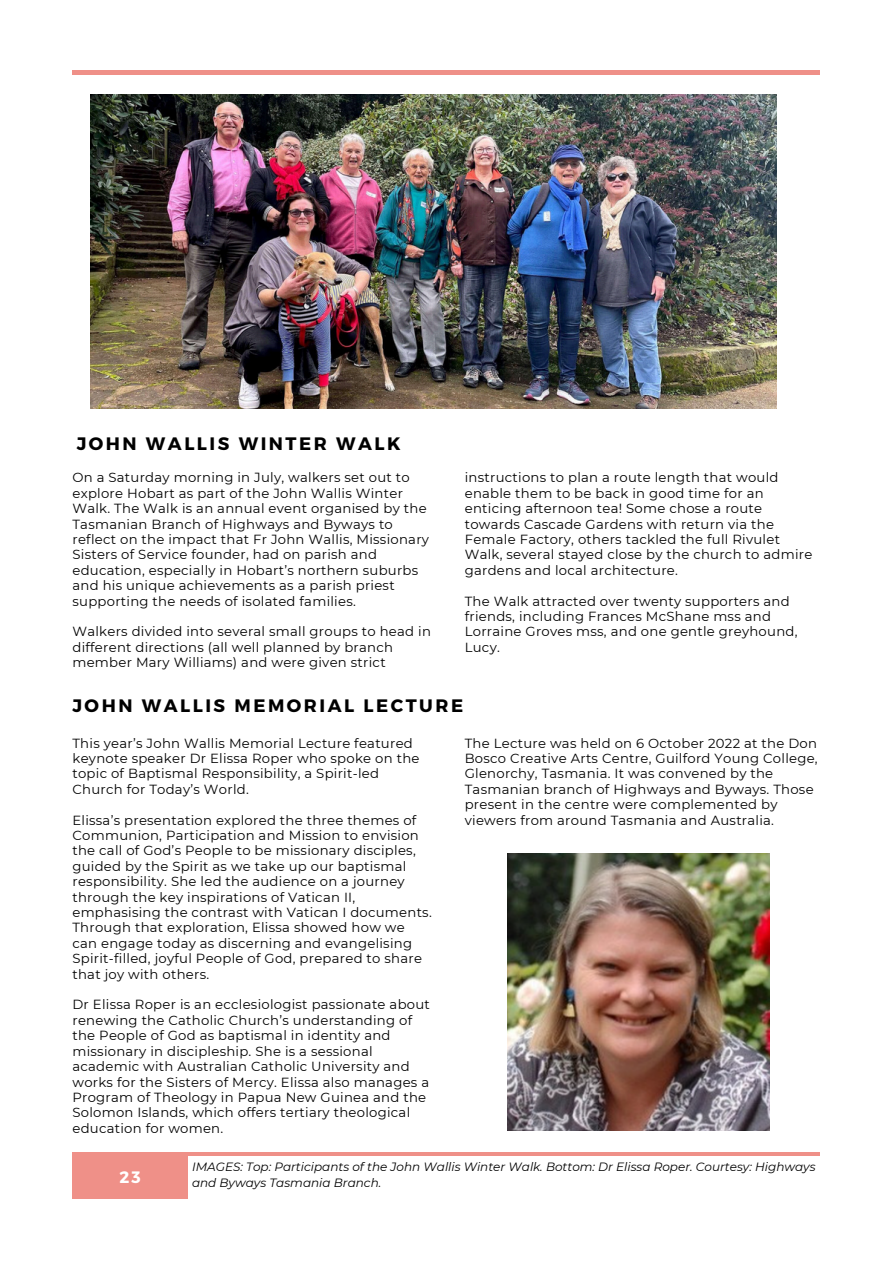
<style>
.page{position:relative;width:894px;height:1264px;background:#fff}
.page>*{position:absolute;margin:0;border:0;box-sizing:border-box;transform-origin:0 0}
.t1{font:700 18px "Montserrat";letter-spacing:.14em;color:#000}
.t2{font:700 16.5px "Montserrat";color:#fff}
.t3{font:13.2px/15.5px "Montserrat";letter-spacing:.02em;color:#000}
.t4{font:italic 12px/16px "Montserrat";color:#000}
</style>
<div class="page">
<hr style="left:72px;top:71px;width:747px;height:3px;background:#ef9088">
<div style="left:72px;top:1152px;width:115px;height:46px;background:#ef9088"></div>
<hr style="left:72px;top:1152px;width:747px;height:3px;background:#ef9088">
<img style="left:91px;top:95px;width:685px;height:313px">
<img style="left:508px;top:853px;width:261px;height:277px">
<p class="t1" style="left:77px;top:432px;width:325px">JOHN WALLIS WINTER WALK</p>
<p class="t3" style="left:72px;top:470px;width:358px">On a Saturday morning in July, walkers set out to explore Hobart as part of the John Wallis Winter Walk. The Walk is an annual event organised by the Tasmanian Branch of Highways and Byways to reflect on the impact that Fr John Wallis, Missionary Sisters of Service founder, had on parish and education, especially in Hobart’s northern suburbs and his unique achievements as a parish priest supporting the needs of isolated families.</p>
<p class="t3" style="left:72px;top:624px;width:360px">Walkers divided into several small groups to head in different directions (all well planned by branch member Mary Williams) and were given strict</p>
<h1 class="t3" style="left:464px;top:470px;width:349px">instructions to plan a route length that would enable them to be back in good time for an enticing afternoon tea! Some chose a route towards Cascade Gardens with return via the Female Factory, others tackled the full Rivulet Walk, several stayed close by the church to admire gardens and local architecture.</h1>
<h1 class="t3" style="left:464px;top:593px;width:334px">The Walk attracted over twenty supporters and friends, including Frances McShane mss and Lorraine Groves mss, and one gentle greyhound, Lucy.</h1>
<p class="t1" style="left:72px;top:694px;width:392px">JOHN WALLIS MEMORIAL LECTURE</p>
<p class="t3" style="left:72px;top:735px;width:348px">This year’s John Wallis Memorial Lecture featured keynote speaker Dr Elissa Roper who spoke on the topic of Baptismal Responsibility, a Spirit-led Church for Today’s World.</p>
<p class="t3" style="left:72px;top:812px;width:361px">Elissa’s presentation explored the three themes of Communion, Participation and Mission to envision the call of God’s People to be missionary disciples, guided by the Spirit as we take up our baptismal responsibility. She led the audience on a journey through the key inspirations of Vatican II, emphasising the contrast with Vatican I documents.<br>Through that exploration, Elissa showed how we can engage today as discerning and evangelising Spirit-filled, joyful People of God, prepared to share that joy with others.</p>
<p class="t3" style="left:72px;top:997px;width:359px">Dr Elissa Roper is an ecclesiologist passionate about renewing the Catholic Church’s understanding of the People of God as baptismal in identity and missionary in discipleship. She is a sessional academic with Australian Catholic University and works for the Sisters of Mercy. Elissa also manages a Program of Theology in Papua New Guinea and the Solomon Islands, which offers tertiary theological education for women.</p>
<p class="t3" style="left:464px;top:735px;width:354px">The Lecture was held on 6 October 2022 at the Don Bosco Creative Arts Centre, Guilford Young College, Glenorchy, Tasmania. It was convened by the Tasmanian branch of Highways and Byways. Those present in the centre were complemented by viewers from around Tasmania and Australia.</p>
<h1 class="t2" style="left:119px;top:1165px;width:23px">23</h1>
<p class="t4" style="left:192px;top:1158px;width:625px">IMAGES: Top: Participants of the John Wallis Winter Walk. Bottom: Dr Elissa Roper. Courtesy: Highways and Byways Tasmania Branch.</p>
</div>
